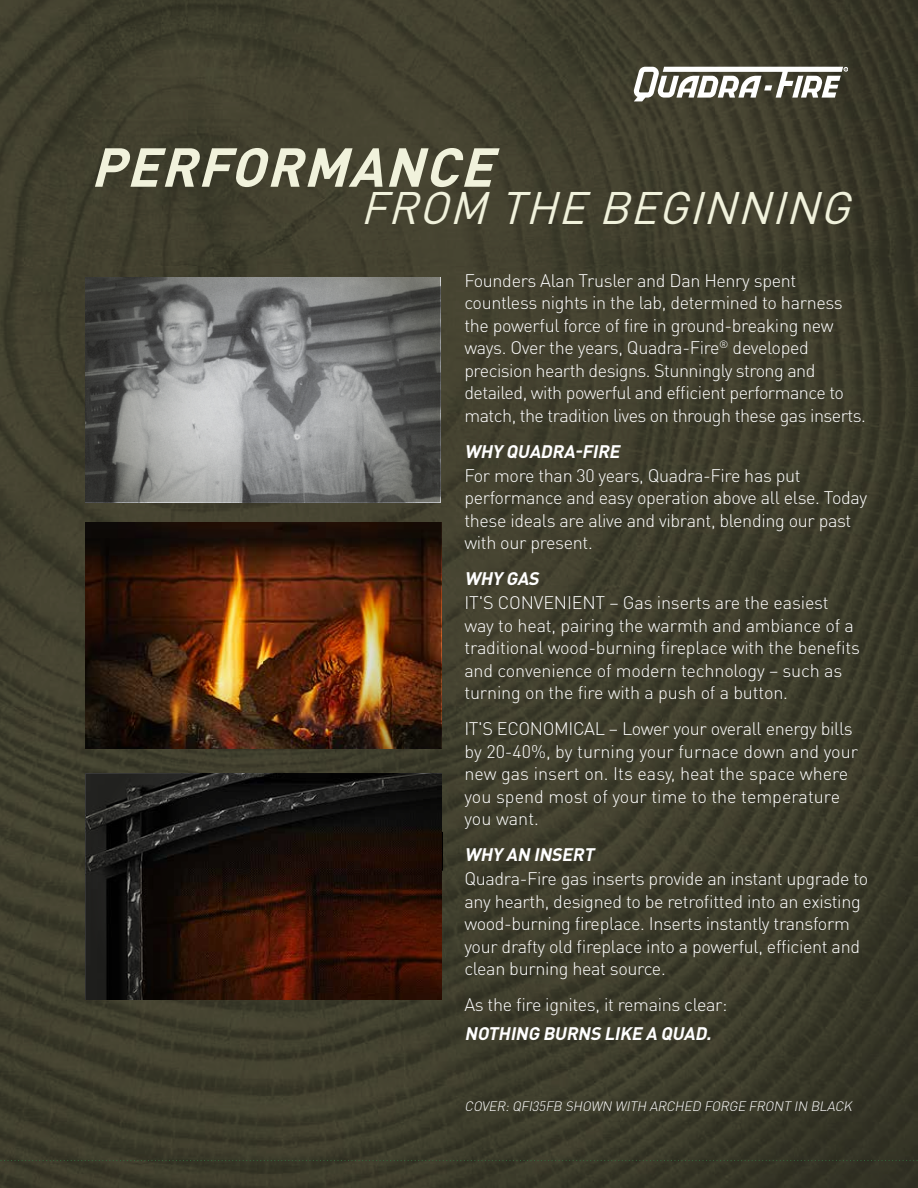
<style>
.page{position:relative;width:918px;height:1188px;background:#3f3e29}
.page>*{position:absolute;margin:0;border:0;box-sizing:border-box;transform-origin:0 0}
.t1{font:italic 700 54px "DIN Pro";color:#f1f2dc}
.t2{font:italic 45px "DIN Pro";color:#f1f2dc}
.t3{font:300 18px/22.5px "DIN Pro";letter-spacing:-.02em;color:#fff}
.t4{font:300 18px/22.5px "DIN Pro";color:#fff}
.t5{font:italic 700 18px "DIN Pro";color:#fff}
.t6{font:italic 300 13.5px "DIN Pro";color:#fff}
</style>
<div class="page">
<svg style="left:634px;top:67px;width:214px;height:34px"></svg>
<img style="left:86px;top:523px;width:355px;height:226px">
<svg style="left:86px;top:774px;width:356px;height:225px;background:#23130c"></svg>
<svg style="left:85px;top:278px;width:355px;height:224px;background:#7c7d7d"></svg>
<svg style="left:0;top:1160px;width:918px;height:1px"></svg>
<h1 class="t1" style="left:90px;top:131px;width:422px">PERFORMANCE</h1>
<h2 class="t2" style="left:360px;top:177px;width:506px">FROM THE BEGINNING</h2>
<p class="t3" style="left:464px;top:269px;width:403px">Founders Alan Trusler and Dan Henry spent countless nights in the lab, determined to harness the powerful force of fire in ground-breaking new ways. Over the years, Quadra-Fire<sup>®</sup> developed precision hearth designs. Stunningly strong and detailed, with powerful and efficient performance to match, the tradition lives on through these gas inserts.</p>
<p class="t5" style="left:464px;top:439px;width:161px">WHY QUADRA-FIRE</p>
<p class="t3" style="left:464px;top:463px;width:404px">For more than 30 years, Quadra-Fire has put performance and easy operation above all else. Today these ideals are alive and vibrant, blending our past with our present.</p>
<p class="t5" style="left:464px;top:567px;width:80px">WHY GAS</p>
<p class="t3" style="left:464px;top:591px;width:397px">IT'S CONVENIENT – Gas inserts are the easiest way to heat, pairing the warmth and ambiance of a traditional wood-burning fireplace with the benefits and convenience of modern technology – such as turning on the fire with a push of a button.</p>
<p class="t4" style="left:464px;top:717px;width:395px">IT'S ECONOMICAL – Lower your overall energy bills by 20-40%, by turning your furnace down and your new gas insert on. Its easy, heat the space where you spend most of your time to the temperature you want.</p>
<p class="t5" style="left:464px;top:842px;width:135px">WHY AN INSERT</p>
<p class="t3" style="left:464px;top:867px;width:405px">Quadra-Fire gas inserts provide an instant upgrade to any hearth, designed to be retrofitted into an existing wood-burning fireplace. Inserts instantly transform your drafty old fireplace into a powerful, efficient and clean burning heat source.</p>
<p class="t3" style="left:464px;top:993px;width:265px">As the fire ignites, it remains clear:</p>
<p class="t5" style="left:464px;top:1022px;width:252px">NOTHING BURNS LIKE A QUAD.</p>
<p class="t6" style="left:464px;top:1097px;width:392px">COVER:QFI35FB SHOWN WITH ARCHED FORGE FRONT IN BLACK</p>
</div>
